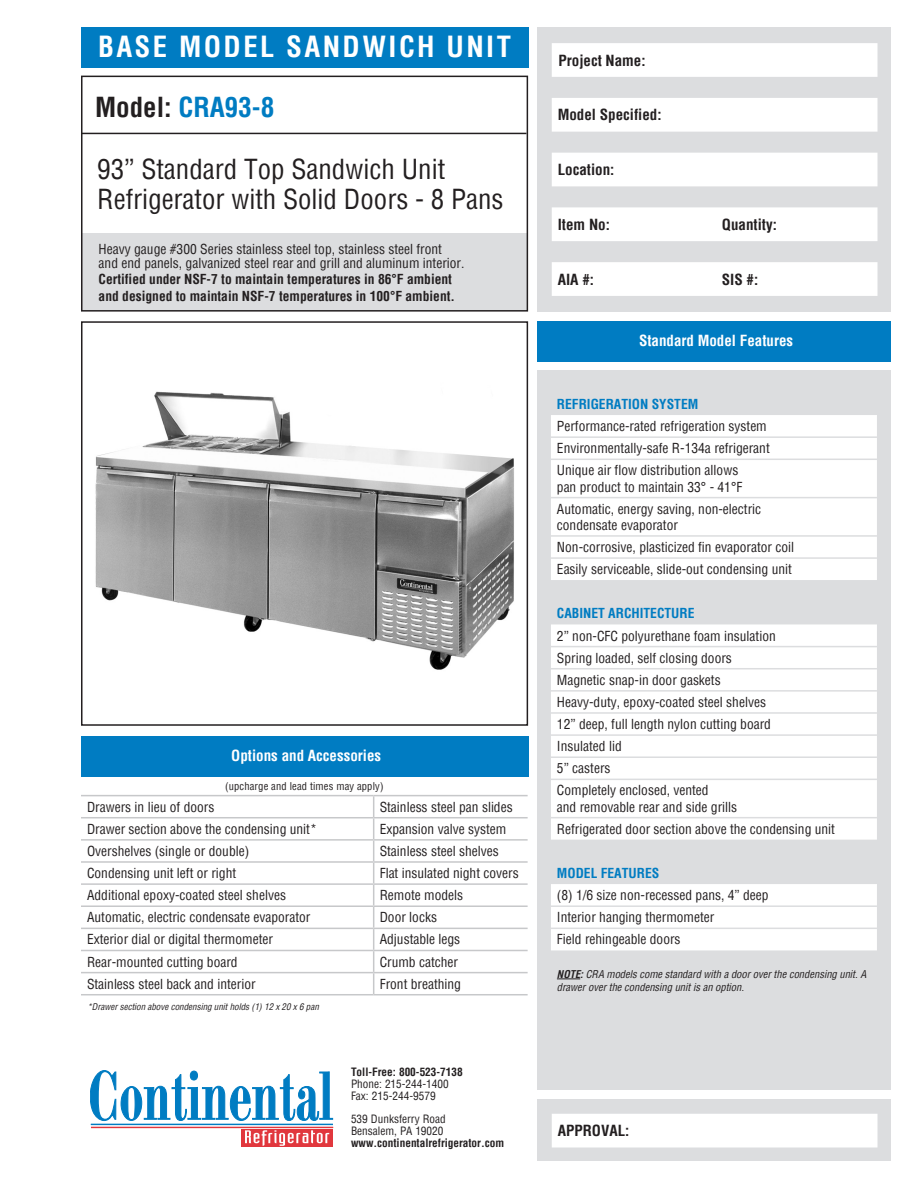
<style>
.page{position:relative;width:918px;height:1188px;background:#fff}
.page>*{position:absolute;margin:0;border:0;box-sizing:border-box;transform-origin:0 0}
.t1{font:700 condensed 28.5px "Helvetica";letter-spacing:.085em;color:#fff}
.t2{font:condensed 27px "Helvetica";color:#231f20}
.t3{font:700 condensed 27px "Helvetica";color:#007cc2}
.t4{font:700 condensed 15px "Helvetica";color:#231f20}
.t5{font:700 condensed 15px "Helvetica";color:#fff}
.t6{font:condensed 13.5px "Helvetica";color:#231f20}
.t7{font:700 condensed 13.5px "Helvetica";color:#231f20}
.t8{font:700 condensed 13.5px "Helvetica";color:#007cc2}
.t9{font:condensed 11.25px "Helvetica";color:#231f20}
.t10{font:700 condensed 11.25px "Helvetica";color:#231f20}
.t11{font:italic condensed 10.5px/13.5px "Helvetica";color:#231f20}
.t12{font:condensed 10.5px "Helvetica";letter-spacing:.015em;color:#231f20}
.t13{font:italic condensed 9px "Helvetica";color:#231f20}
.s1{color:#231f20}
.s2{font-weight:700}
</style>
<div class="page">
<div style="left:538px;top:1099px;width:353px;height:62px;background:#dcdddf"></div>
<div style="left:81px;top:233px;width:446px;height:77px;background:#dcdddf"></div>
<div style="left:81px;top:321px;width:447px;height:405px;border:2px solid #231f20"></div>
<div style="left:538px;top:321px;width:353px;height:40px;background:#007cc2"></div>
<div style="left:538px;top:370px;width:353px;height:720px;background:#dcdddf"></div>
<div style="left:538px;top:27px;width:353px;height:285px;background:#dcdddf"></div>
<svg style="left:90px;top:1070px;width:243px;height:51px"></svg>
<hr style="left:91px;top:1124px;width:242px;height:1px;background:#007cc2">
<hr style="left:91px;top:1127px;width:242px;height:1px;background:#e1373d">
<div style="left:241px;top:1129px;width:92px;height:17px;background:#e1373d"></div>
<svg style="left:245px;top:1130px;width:84px;height:16px"></svg>
<svg style="left:552px;top:43px;width:326px;height:253px;fill:#fff"></svg>
<div style="left:81px;top:76px;width:447px;height:236px;border:2px solid #231f20"></div>
<div style="left:81px;top:27px;width:447px;height:40px;background:#007cc2"></div>
<div style="left:552px;top:1114px;width:326px;height:34px;background:#fff"></div>
<div style="left:81px;top:736px;width:447px;height:40px;background:#007cc2"></div>
<hr style="left:81px;top:133px;width:445px;height:1px;background:#231f20">
<hr style="left:81px;top:795px;width:293px;height:1px;background:#c7c8ca">
<hr style="left:374px;top:950px;width:154px;height:1px;background:#c7c8ca">
<hr style="left:81px;top:972px;width:293px;height:1px;background:#c7c8ca">
<hr style="left:374px;top:972px;width:154px;height:1px;background:#c7c8ca">
<hr style="left:81px;top:994px;width:293px;height:1px;background:#c7c8ca">
<hr style="left:374px;top:994px;width:154px;height:1px;background:#c7c8ca">
<hr style="left:374px;top:795px;width:154px;height:1px;background:#c7c8ca">
<hr style="left:81px;top:817px;width:293px;height:1px;background:#c7c8ca">
<hr style="left:374px;top:817px;width:154px;height:1px;background:#c7c8ca">
<hr style="left:81px;top:839px;width:293px;height:2px;background:#c7c8ca">
<hr style="left:374px;top:839px;width:154px;height:2px;background:#c7c8ca">
<hr style="left:81px;top:861px;width:293px;height:2px;background:#c7c8ca">
<hr style="left:374px;top:861px;width:154px;height:2px;background:#c7c8ca">
<hr style="left:81px;top:883px;width:293px;height:2px;background:#c7c8ca">
<hr style="left:374px;top:883px;width:154px;height:2px;background:#c7c8ca">
<hr style="left:81px;top:905px;width:293px;height:2px;background:#c7c8ca">
<hr style="left:374px;top:905px;width:154px;height:2px;background:#c7c8ca">
<hr style="left:81px;top:928px;width:293px;height:1px;background:#c7c8ca">
<hr style="left:374px;top:928px;width:154px;height:1px;background:#c7c8ca">
<hr style="left:81px;top:950px;width:293px;height:1px;background:#c7c8ca">
<svg style="left:373px;top:796px;width:1px;height:198px"></svg>
<div style="left:551px;top:415px;width:326px;height:535px;background:#fff"></div>
<svg style="left:551px;top:537px;width:326px;height:368px;fill:#fff"></svg>
<svg style="left:551px;top:580px;width:326px;height:282px;fill:#fff"></svg>
<hr style="left:551px;top:459px;width:326px;height:1px;background:#dcdddf">
<hr style="left:551px;top:497px;width:326px;height:1px;background:#dcdddf">
<hr style="left:551px;top:535px;width:326px;height:2px;background:#dcdddf">
<hr style="left:551px;top:557px;width:326px;height:2px;background:#dcdddf">
<hr style="left:551px;top:646px;width:326px;height:1px;background:#dcdddf">
<hr style="left:551px;top:668px;width:326px;height:1px;background:#dcdddf">
<hr style="left:551px;top:690px;width:326px;height:2px;background:#dcdddf">
<hr style="left:551px;top:712px;width:326px;height:2px;background:#dcdddf">
<hr style="left:551px;top:734px;width:326px;height:2px;background:#dcdddf">
<hr style="left:551px;top:756px;width:326px;height:2px;background:#dcdddf">
<hr style="left:551px;top:779px;width:326px;height:1px;background:#dcdddf">
<hr style="left:551px;top:905px;width:326px;height:2px;background:#dcdddf">
<hr style="left:551px;top:436px;width:326px;height:2px;background:#dcdddf">
<hr style="left:551px;top:928px;width:326px;height:1px;background:#dcdddf">
<hr style="left:551px;top:817px;width:326px;height:1px;background:#dcdddf">
<svg style="left:557px;top:979px;width:23px;height:1px"></svg>
<img style="left:95px;top:391px;width:419px;height:279px">
<p class="t1" style="left:98px;top:28px;width:414px">BASE MODEL SANDWICH UNIT</p>
<p class="t3" style="left:95px;top:89px;width:181px"><span class="s1">Model:</span> CRA93-8</p>
<p class="t2" style="left:97px;top:152px;width:349px">93” Standard Top Sandwich Unit</p>
<p class="t2" style="left:97px;top:182px;width:408px">Refrigerator with Solid Doors - 8 Pans</p>
<p class="t6" style="left:99px;top:240px;width:345px">Heavy gauge #300 Series stainless steel top, stainless steel front</p>
<p class="t6" style="left:99px;top:254px;width:367px">and end panels, galvanized steel rear and grill and aluminum interior.</p>
<p class="t7" style="left:99px;top:271px;width:355px">Certified under NSF-7 to maintain temperatures in 86°F ambient</p>
<p class="t7" style="left:99px;top:287px;width:358px">and designed to maintain NSF-7 temperatures in 100°F ambient.</p>
<p class="t5" style="left:231px;top:746px;width:151px">Options and Accessories</p>
<p class="t12" style="left:225px;top:779px;width:160px">(upcharge and lead times may apply)</p>
<p class="t6" style="left:87px;top:798px;width:129px">Drawers in lieu of doors</p>
<p class="t6" style="left:380px;top:798px;width:135px">Stainless steel pan slides</p>
<p class="t6" style="left:87px;top:820px;width:231px">Drawer section above the condensing unit*</p>
<p class="t6" style="left:380px;top:820px;width:128px">Expansion valve system</p>
<p class="t6" style="left:87px;top:842px;width:164px">Overshelves (single or double)</p>
<p class="t6" style="left:380px;top:842px;width:121px">Stainless steel shelves</p>
<p class="t6" style="left:87px;top:864px;width:151px">Condensing unit left or right</p>
<p class="t6" style="left:380px;top:864px;width:141px">Flat insulated night covers</p>
<p class="t6" style="left:87px;top:887px;width:201px">Additional epoxy-coated steel shelves</p>
<p class="t6" style="left:380px;top:887px;width:85px">Remote models</p>
<p class="t6" style="left:87px;top:909px;width:225px">Automatic, electric condensate evaporator</p>
<p class="t6" style="left:380px;top:909px;width:59px">Door locks</p>
<p class="t6" style="left:87px;top:931px;width:187px">Exterior dial or digital thermometer</p>
<p class="t6" style="left:380px;top:931px;width:82px">Adjustable legs</p>
<p class="t6" style="left:87px;top:953px;width:152px">Rear-mounted cutting board</p>
<p class="t6" style="left:380px;top:953px;width:80px">Crumb catcher</p>
<p class="t6" style="left:87px;top:975px;width:170px">Stainless steel back and interior</p>
<p class="t6" style="left:380px;top:975px;width:83px">Front breathing</p>
<p class="t13" style="left:87px;top:1001px;width:233px">*Drawer section above condensing unit holds (1) 12 x 20 x 6 pan</p>
<p class="t10" style="left:351px;top:1065px;width:113px">Toll-Free: 800-523-7138</p>
<p class="t9" style="left:351px;top:1077px;width:99px">Phone: 215-244-1400</p>
<p class="t9" style="left:351px;top:1089px;width:86px">Fax: 215-244-9579</p>
<p class="t9" style="left:351px;top:1112px;width:96px">539 Dunksferry Road</p>
<p class="t9" style="left:351px;top:1124px;width:94px">Bensalem, PA 19020</p>
<p class="t10" style="left:351px;top:1135px;width:155px">www.continentalrefrigerator.com</p>
<p class="t4" style="left:559px;top:50px;width:89px">Project Name:</p>
<p class="t4" style="left:558px;top:105px;width:105px">Model Specified:</p>
<p class="t4" style="left:558px;top:160px;width:58px">Location:</p>
<p class="t4" style="left:558px;top:215px;width:54px">Item No:</p>
<p class="t4" style="left:722px;top:215px;width:57px">Quantity:</p>
<p class="t4" style="left:558px;top:269px;width:38px">AIA #:</p>
<p class="t4" style="left:722px;top:269px;width:38px">SIS #:</p>
<p class="t5" style="left:639px;top:331px;width:156px">Standard Model Features</p>
<p class="t8" style="left:557px;top:395px;width:143px">REFRIGERATION SYSTEM</p>
<p class="t6" style="left:557px;top:417px;width:211px">Performance-rated refrigeration system</p>
<p class="t6" style="left:557px;top:440px;width:214px">Environmentally-safe R-134a refrigerant</p>
<p class="t6" style="left:557px;top:462px;width:183px">Unique air flow distribution allows</p>
<p class="t6" style="left:557px;top:478px;width:187px">pan product to maintain 33° - 41°F</p>
<p class="t6" style="left:557px;top:500px;width:206px">Automatic, energy saving, non-electric</p>
<p class="t6" style="left:557px;top:516px;width:123px">condensate evaporator</p>
<p class="t6" style="left:557px;top:538px;width:239px">Non-corrosive, plasticized fin evaporator coil</p>
<p class="t6" style="left:557px;top:561px;width:237px">Easily serviceable, slide-out condensing unit</p>
<p class="t8" style="left:557px;top:605px;width:139px">CABINET ARCHITECTURE</p>
<p class="t6" style="left:557px;top:627px;width:220px">2” non-CFC polyurethane foam insulation</p>
<p class="t6" style="left:557px;top:649px;width:177px">Spring loaded, self closing doors</p>
<p class="t6" style="left:557px;top:671px;width:165px">Magnetic snap-in door gaskets</p>
<p class="t6" style="left:557px;top:693px;width:211px">Heavy-duty, epoxy-coated steel shelves</p>
<p class="t6" style="left:557px;top:715px;width:216px">12” deep, full length nylon cutting board</p>
<p class="t6" style="left:557px;top:738px;width:66px">Insulated lid</p>
<p class="t6" style="left:557px;top:760px;width:55px">5” casters</p>
<p class="t6" style="left:557px;top:782px;width:153px">Completely enclosed, vented</p>
<p class="t6" style="left:557px;top:798px;width:182px">and removable rear and side grills</p>
<p class="t6" style="left:557px;top:820px;width:280px">Refrigerated door section above the condensing unit</p>
<p class="t8" style="left:557px;top:864px;width:104px">MODEL FEATURES</p>
<p class="t6" style="left:557px;top:887px;width:213px">(8) 1/6 size non-recessed pans, 4” deep</p>
<p class="t6" style="left:557px;top:909px;width:159px">Interior hanging thermometer</p>
<p class="t6" style="left:557px;top:931px;width:125px">Field rehingeable doors</p>
<p class="t11" style="left:557px;top:967px;width:311px"><span class="s2">NOTE:</span> CRA models come standard with a door over the condensing unit. A drawer over the condensing unit is an option.</p>
<p class="t4" style="left:558px;top:1121px;width:73px">APPROVAL:</p>
</div>
